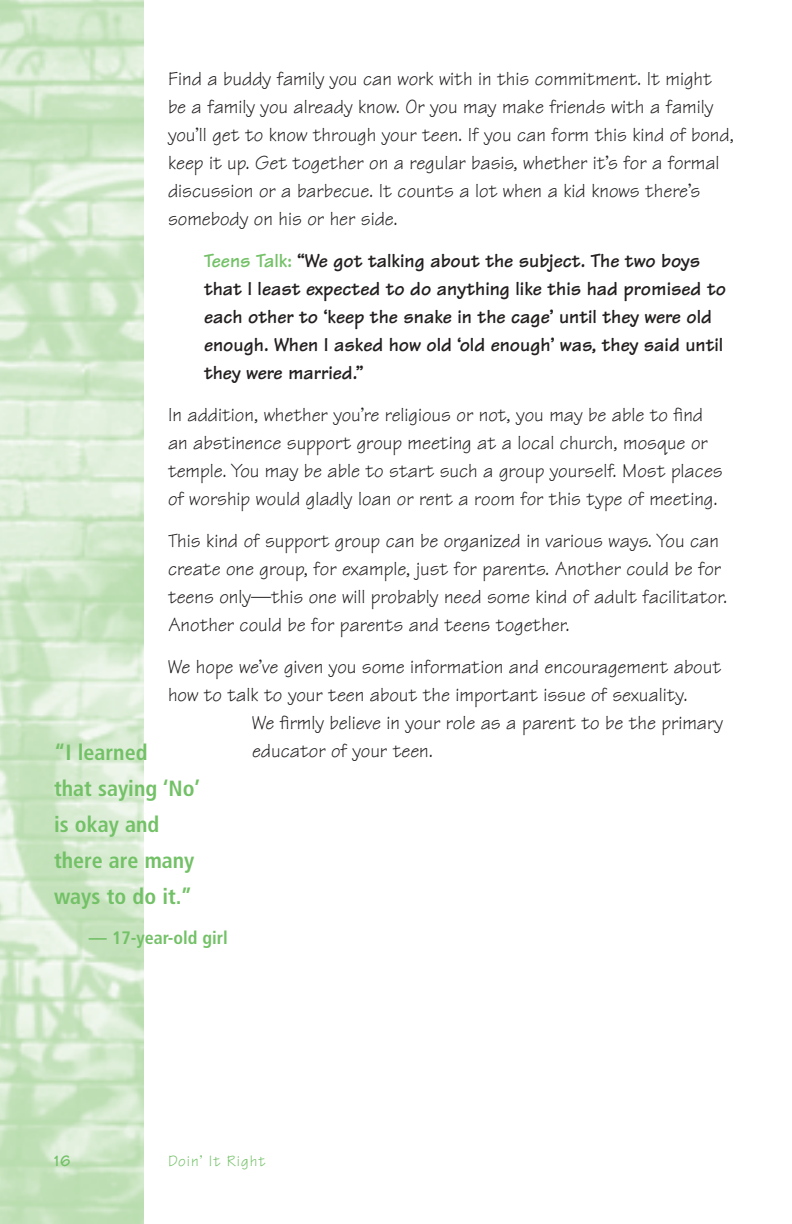
<style>
.page{position:relative;width:792px;height:1224px;background:#fff}
.page>*{position:absolute;margin:0;border:0;box-sizing:border-box;transform-origin:0 0}
.t1{font:700 condensed 22px/36px "Frutiger";color:#73c167}
.t2{font:20px/28px "Tekton";color:#231f1f}
.t3{font:700 20px/28px "Tekton";color:#231f1f}
.t4{font:700 condensed 18px "Frutiger";color:#73c167}
.t5{font:16px "Tekton";letter-spacing:.065em;color:#73c167}
.t6{font:700 16px "Tekton";color:#73c167}
.s1{color:#73c167}
</style>
<div class="page">
<img style="left:0;top:0;width:144px;height:1224px">
<p class="t2" style="left:168px;top:68px;width:567px">Find a buddy family you can work with in this commitment. It might be a family you already know. Or you may make friends with a family you’ll get to know through your teen. If you can form this kind of bond, keep it up. Get together on a regular basis, whether it’s for a formal discussion or a barbecue. It counts a lot when a kid knows there’s somebody on his or her side.</p>
<p class="t3" style="left:204px;top:250px;width:524px"><span class="s1">Teens Talk:</span> “We got talking about the subject. The two boys that I least expected to do anything like this had promised to each other to ‘keep the snake in the cage’ until they were old enough. When I asked how old ‘old enough’ was, they said until they were married.”</p>
<p class="t2" style="left:168px;top:404px;width:556px">In addition, whether you’re religious or not, you may be able to find an abstinence support group meeting at a local church, mosque or temple. You may be able to start such a group yourself. Most places of worship would gladly loan or rent a room for this type of meeting.</p>
<p class="t2" style="left:168px;top:530px;width:561px">This kind of support group can be organized in various ways. You can create one group, for example, just for parents. Another could be for teens only—this one will probably need some kind of adult facilitator.<br>Another could be for parents and teens together.</p>
<p class="t2" style="left:168px;top:656px;width:555px">We hope we’ve given you some information and encouragement about</p>
<p class="t2" style="left:168px;top:684px;width:521px">how to talk to your teen about the important issue of sexuality.</p>
<p class="t2" style="left:252px;top:712px;width:473px">We firmly believe in your role as a parent to be the primary</p>
<p class="t1" style="left:54px;top:736px;width:95px">“I learned</p>
<p class="t2" style="left:252px;top:740px;width:182px">educator of your teen.</p>
<p class="t1" style="left:54px;top:772px;width:148px">that saying ‘No’ is okay and there are many ways to do it.”</p>
<p class="t4" style="left:89px;top:930px;width:140px">— 17-year-old girl</p>
<p class="t6" style="left:54px;top:1155px;width:18px">16</p>
<p class="t5" style="left:168px;top:1155px;width:99px">Doin’ It Right</p>
</div>
